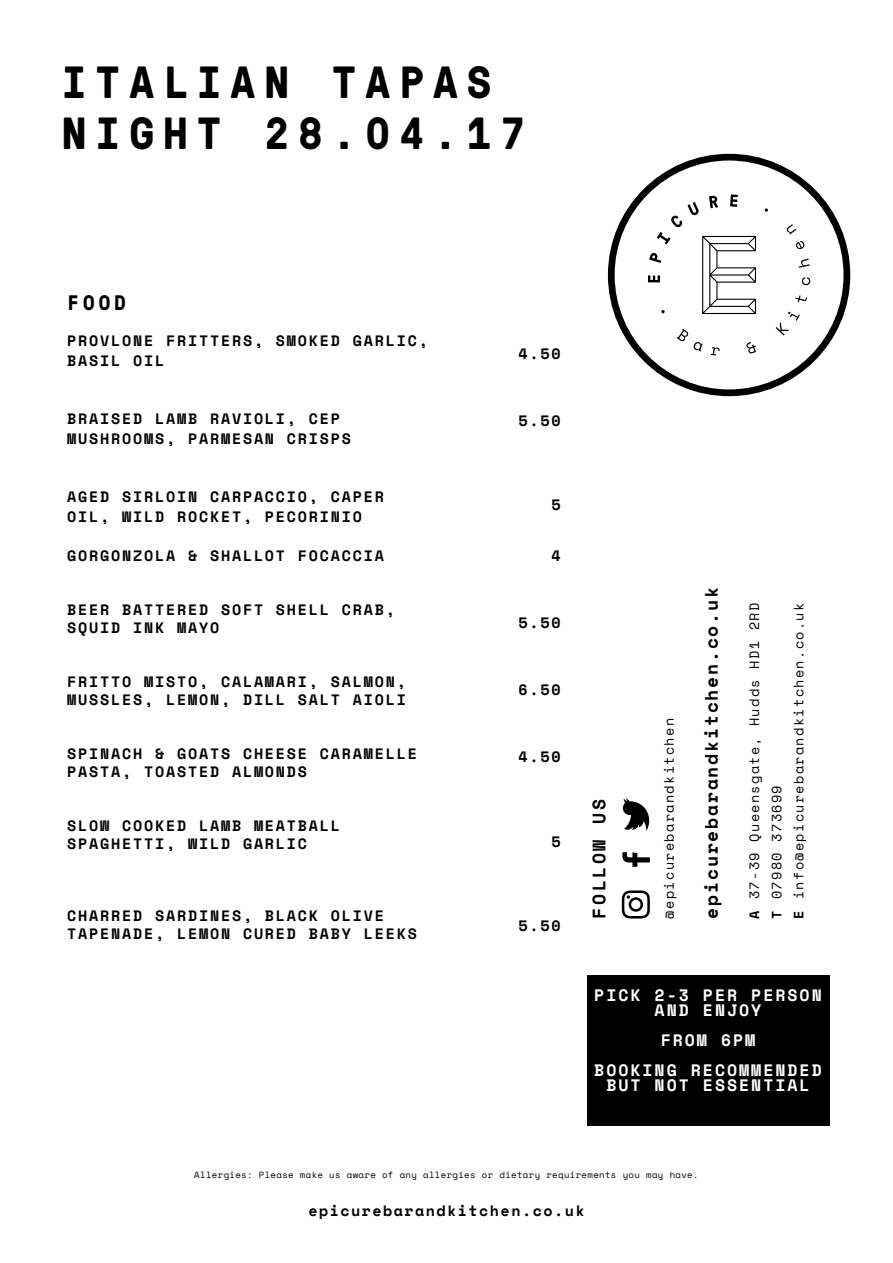
<style>
.page{position:relative;width:893px;height:1263px;background:#fff}
.page>*{position:absolute;margin:0;border:0;box-sizing:border-box;transform-origin:0 0}
.t1{font:700 45px/51.6px "GT Pressura Mono Trial";letter-spacing:.2em;color:#000}
.t2{font:700 21px "GT Pressura Mono Trial";color:#000}
.t3{font:700 18px "Space Mono";letter-spacing:.1em;color:#000}
.t4{font:700 18px "Space Mono";letter-spacing:.14em;color:#000}
.t5{font:700 16.5px/15px "Space Mono";letter-spacing:.12em;color:#fff;text-align:center}
.t6{font:700 15px/18px "Space Mono";letter-spacing:.12em;color:#000}
.t7{font:700 15px "Space Mono";letter-spacing:.1em;color:#000}
.t8{font:13.5px/22.2px "Space Mono";letter-spacing:.1em;color:#000}
.t9{font:9px "Space Mono";letter-spacing:.04em;color:#000}
.s1{font-weight:700}
</style>
<div class="page">
<svg style="left:648px;top:194px;width:162px;height:162px"></svg>
<div style="left:608px;top:154px;width:242px;height:242px;border:7px solid #000;border-radius:50%"></div>
<div style="left:587px;top:975px;width:242px;height:151px;background:#000"></div>
<svg style="left:623px;top:798px;width:26px;height:33px"></svg>
<svg style="left:622px;top:852px;width:28px;height:15px"></svg>
<svg style="left:622px;top:890px;width:28px;height:28px"></svg>
<h1 class="t1" style="left:62px;top:61px;width:465px">ITALIAN TAPAS<br>NIGHT 28.04.17</h1>
<h2 class="t2" style="left:67px;top:295px;width:60px">FOOD</h2>
<p class="t6" style="left:67px;top:331px;width:362px;line-height:19.5px">PROVLONE FRITTERS, SMOKED GARLIC,<br>BASIL OIL</p>
<p class="t6" style="left:67px;top:409px;width:285px;line-height:19.5px">BRAISED LAMB RAVIOLI, CEP<br>MUSHROOMS, PARMESAN CRISPS</p>
<p class="t6" style="left:67px;top:487px;width:318px;line-height:19.5px">AGED SIRLOIN CARPACCIO, CAPER<br>OIL, WILD ROCKET, PECORINIO</p>
<p class="t6" style="left:67px;top:546px;width:318px">GORGONZOLA &amp; SHALLOT FOCACCIA</p>
<p class="t6" style="left:67px;top:600px;width:329px">BEER BATTERED SOFT SHELL CRAB,<br>SQUID INK MAYO</p>
<p class="t6" style="left:67px;top:672px;width:340px">FRITTO MISTO, CALAMARI, SALMON,<br>MUSSLES, LEMON, DILL SALT AIOLI</p>
<p class="t6" style="left:67px;top:744px;width:351px">SPINACH &amp; GOATS CHEESE CARAMELLE<br>PASTA, TOASTED ALMONDS</p>
<p class="t6" style="left:67px;top:816px;width:274px">SLOW COOKED LAMB MEATBALL<br>SPAGHETTI, WILD GARLIC</p>
<p class="t6" style="left:67px;top:906px;width:351px">CHARRED SARDINES, BLACK OLIVE<br>TAPENADE, LEMON CURED BABY LEEKS</p>
<p class="t6" style="left:518px;top:345px;width:44px">4.50</p>
<p class="t6" style="left:518px;top:412px;width:44px">5.50</p>
<p class="t6" style="left:551px;top:496px;width:11px">5</p>
<p class="t6" style="left:551px;top:546px;width:11px">4</p>
<p class="t6" style="left:518px;top:613px;width:44px">5.50</p>
<p class="t6" style="left:518px;top:681px;width:44px">6.50</p>
<p class="t6" style="left:518px;top:748px;width:44px">4.50</p>
<p class="t6" style="left:551px;top:832px;width:11px">5</p>
<p class="t6" style="left:518px;top:916px;width:44px">5.50</p>
<p class="t4" style="left:585px;top:918px;width:121px;rotate:-90deg">FOLLOW US</p>
<p class="t8" style="left:658px;top:918px;width:202px;rotate:-90deg">@epicurebarandkitchen</p>
<p class="t3" style="left:698px;top:918px;width:333px;rotate:-90deg">epicurebarandkitchen.co.uk</p>
<p class="t8" style="left:743px;top:918px;width:317px;rotate:-90deg"><span class="s1">A</span> 37-39 Queensgate, Hudds HD1 2RD<br><span class="s1">T</span> 07980 373699<br><span class="s1">E</span> info@epicurebarandkitchen.co.uk</p>
<p class="t5" style="left:594px;top:987px;width:229px">PICK 2-3 PER PERSON<br>AND ENJOY</p>
<p class="t5" style="left:594px;top:1025px;width:229px;line-height:30px">FROM 6PM<br>BOOKING RECOMMENDED</p>
<p class="t5" style="left:606px;top:1077px;width:205px">BUT NOT ESSENTIAL</p>
<p class="t9" style="left:194px;top:1168px;width:506px">Allergies: Please make us aware of any allergies or dietary requirements you may have.</p>
<p class="t7" style="left:308px;top:1199px;width:278px">epicurebarandkitchen.co.uk</p>
</div>
